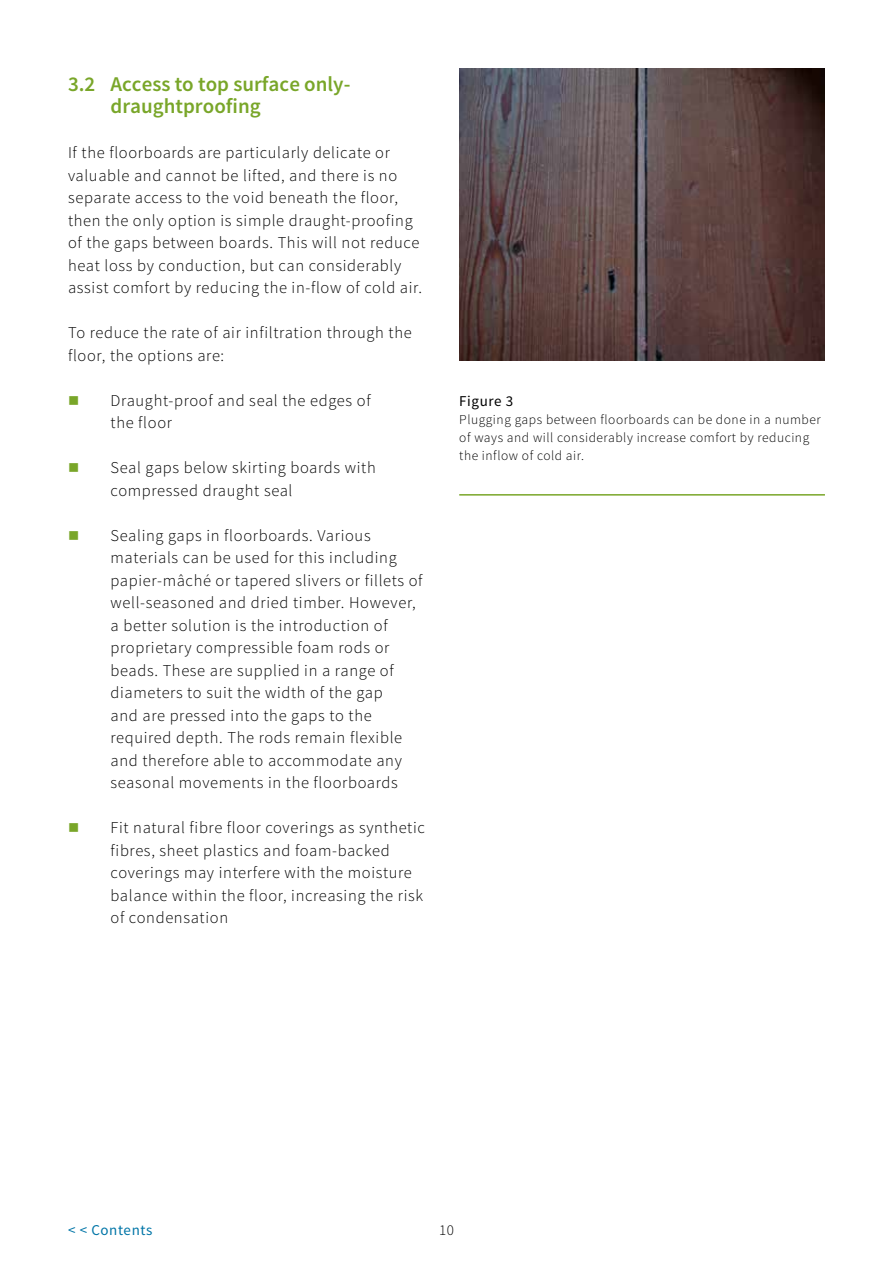
<style>
.page{position:relative;width:893px;height:1263px;background:#fff}
.page>*{position:absolute;margin:0;border:0;box-sizing:border-box;transform-origin:0 0}
.t1{font:600 21px/22.5px "Source Sans Pro";color:#79a629}
.t2{font:300 16.5px/22.5px "Source Sans Pro";letter-spacing:.04em;color:#000}
.t3{font:15px "Source Sans Pro";letter-spacing:.04em;color:#0075a7}
.t4{font:15px "Source Sans Pro";letter-spacing:.04em;color:#000}
.t5{font:300 15px "Source Sans Pro";color:#000}
.t6{font:300 13.5px/18px "Source Sans Pro";letter-spacing:.04em;color:#000}
</style>
<div class="page">
<hr style="left:459px;top:494px;width:366px;height:2px;background:#79a629">
<img style="left:459px;top:68px;width:366px;height:293px">
<h3 class="t1" style="left:111px;top:73px;width:241px;text-indent:-43px">3.2 Access to top surface only&shy;draughtproofing</h3>
<p class="t2" style="left:68px;top:141px;width:356px">If the floorboards are particularly delicate or valuable and cannot be lifted, and there is no separate access to the void beneath the floor, then the only option is simple draught-proofing of the gaps between boards. This will not reduce heat loss by conduction, but can considerably assist comfort by reducing the in-flow of cold air.</p>
<p class="t2" style="left:68px;top:321px;width:345px">To reduce the rate of air infiltration through the floor, the options are:</p>
<p class="t2" style="left:111px;top:389px;width:262px">Draught-proof and seal the edges of the floor</p>
<p class="t2" style="left:111px;top:456px;width:267px">Seal gaps below skirting boards with compressed draught seal</p>
<p class="t2" style="left:111px;top:524px;width:314px">Sealing gaps in floorboards. Various materials can be used for this including papier-mâché or tapered slivers or fillets of well-seasoned and dried timber. However, a better solution is the introduction of proprietary compressible foam rods or beads. These are supplied in a range of diameters to suit the width of the gap<br>and are pressed into the gaps to the required depth. The rods remain flexible and therefore able to accommodate any seasonal movements in the floorboards</p>
<p class="t2" style="left:111px;top:816px;width:316px">Fit natural fibre floor coverings as synthetic fibres, sheet plastics and foam-backed coverings may interfere with the moisture balance within the floor, increasing the risk of condensation</p>
<p class="t4" style="left:459px;top:391px;width:55px">Figure 3</p>
<p class="t6" style="left:459px;top:410px;width:363px">Plugging gaps between floorboards can be done in a number of ways and will considerably increase comfort by reducing the inflow of cold air.</p>
<p class="t3" style="left:68px;top:1220px;width:86px">&lt; &lt; Contents</p>
<p class="t5" style="left:439px;top:1220px;width:16px">10</p>
</div>
